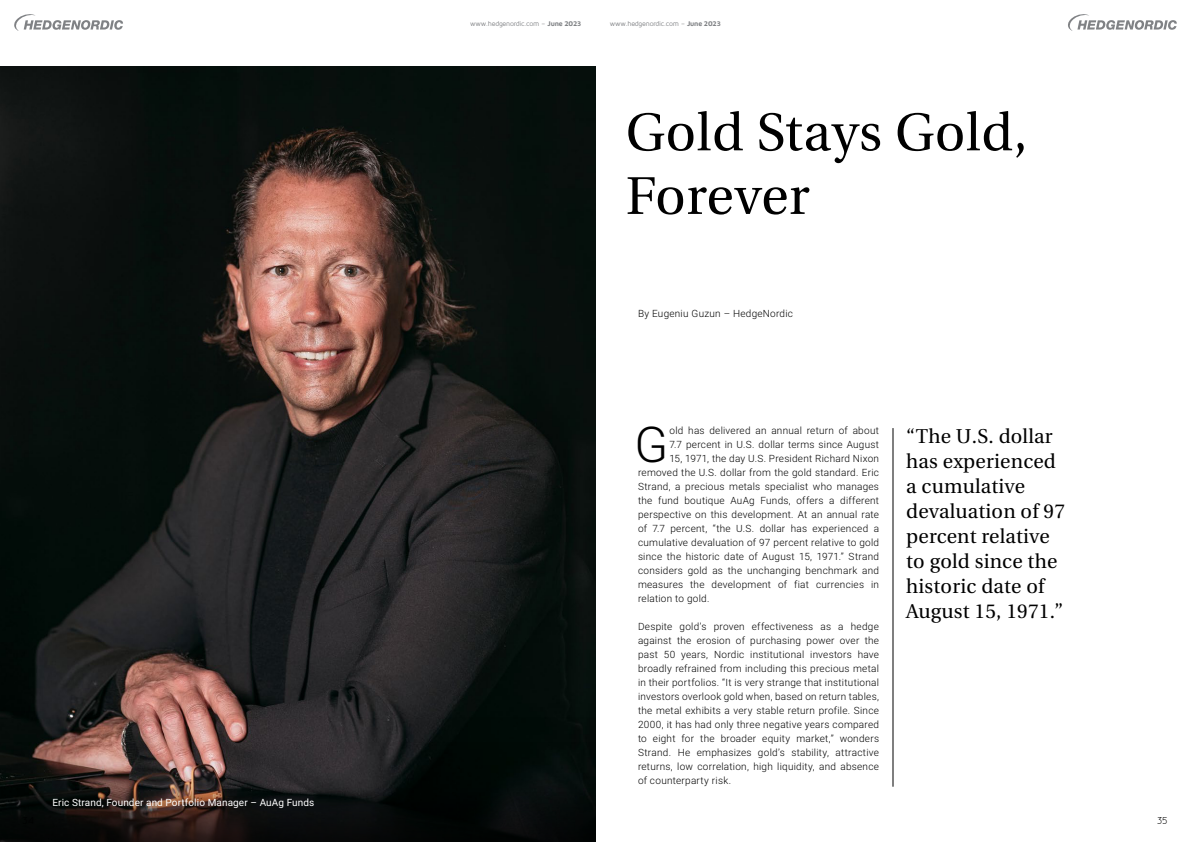
<style>
.page{position:relative;width:1191px;height:842px;background:#fff}
.page>*{position:absolute;margin:0;border:0;box-sizing:border-box;transform-origin:0 0}
.t1{font:53px/63.6px "Utopia";letter-spacing:.01em;color:#000}
.t2{font:300 49.4px "Roboto";color:#000}
.t3{font:20px/25px "Utopia";letter-spacing:.01em;color:#000}
.t4{font:300 10px/14px "Roboto";letter-spacing:.025em;color:#000;text-align:justify}
.t5{font:10px "Roboto";letter-spacing:.01em;color:#fff}
.t6{font:10px "Quicksand";color:#000}
.t7{font:7px "Maven Pro";letter-spacing:-.035em;color:#808285}
.s1{font-style:inherit}
</style>
<div class="page">
<img style="left:0;top:67px;width:595px;height:651px">
<svg style="left:0;top:718px;width:595px;height:124px;background:#26201e"></svg>
<hr style="left:892px;top:428px;width:1px;height:359px;background:#000">
<svg style="left:14px;top:14px;width:109px;height:17px"></svg>
<svg style="left:1068px;top:14px;width:108px;height:17px"></svg>
<p class="t5" style="left:52px;top:796px;width:263px">Eric Strand, Founder and Portfolio Manager – AuAg Funds</p>
<p class="t7" style="left:470px;top:19px;width:113px">www.hedgenordic.com – <span class="s1">June 2023</span></p>
<p class="t7" style="left:609px;top:19px;width:113px">www.hedgenordic.com – <span class="s1">June 2023</span></p>
<h1 class="t1" style="left:626px;top:102px;width:403px">Gold Stays Gold,<br>Forever</h1>
<p class="t4" style="left:638px;top:306px;width:156px">By Eugeniu Guzun – HedgeNordic</p>
<h2 class="t2" style="left:634px;top:416px;width:35px">G</h2>
<p class="t4" style="left:669px;top:424px;width:211px">old has delivered an annual return of about</p>
<p class="t4" style="left:669px;top:438px;width:211px">7.7 percent in U.S. dollar terms since August</p>
<p class="t4" style="left:669px;top:452px;width:211px">15, 1971, the day U.S. President Richard Nixon</p>
<p class="t4" style="left:638px;top:466px;width:242px">removed the U.S. dollar from the gold standard. Eric</p>
<p class="t4" style="left:638px;top:480px;width:242px">Strand, a precious metals specialist who manages</p>
<p class="t4" style="left:638px;top:494px;width:242px">the fund boutique AuAg Funds, offers a different</p>
<p class="t4" style="left:638px;top:508px;width:242px">perspective on this development. At an annual rate</p>
<p class="t4" style="left:638px;top:522px;width:242px">of 7.7 percent, “the U.S. dollar has experienced a</p>
<p class="t4" style="left:638px;top:536px;width:242px">cumulative devaluation of 97 percent relative to gold</p>
<p class="t4" style="left:638px;top:550px;width:242px">since the historic date of August 15, 1971.” Strand</p>
<p class="t4" style="left:638px;top:564px;width:242px">considers gold as the unchanging benchmark and</p>
<p class="t4" style="left:638px;top:578px;width:242px">measures the development of fiat currencies in</p>
<p class="t4" style="left:638px;top:592px;width:73px">relation to gold.</p>
<p class="t4" style="left:638px;top:620px;width:243px">Despite gold’s proven effectiveness as a hedge against the erosion of purchasing power over the past 50 years, Nordic institutional investors have broadly refrained from including this precious metal in their portfolios. “It is very strange that institutional investors overlook gold when, based on return tables, the metal exhibits a very stable return profile. Since 2000, it has had only three negative years compared to eight for the broader equity market,” wonders Strand. He emphasizes gold’s stability, attractive returns, low correlation, high liquidity, and absence of counterparty risk.</p>
<h3 class="t3" style="left:906px;top:424px;width:160px">“The U.S. dollar has experienced a cumulative devaluation of 97 percent relative to gold since the historic date of<br>August 15, 1971.”</h3>
<p class="t6" style="left:1156px;top:815px;width:13px">35</p>
</div>
